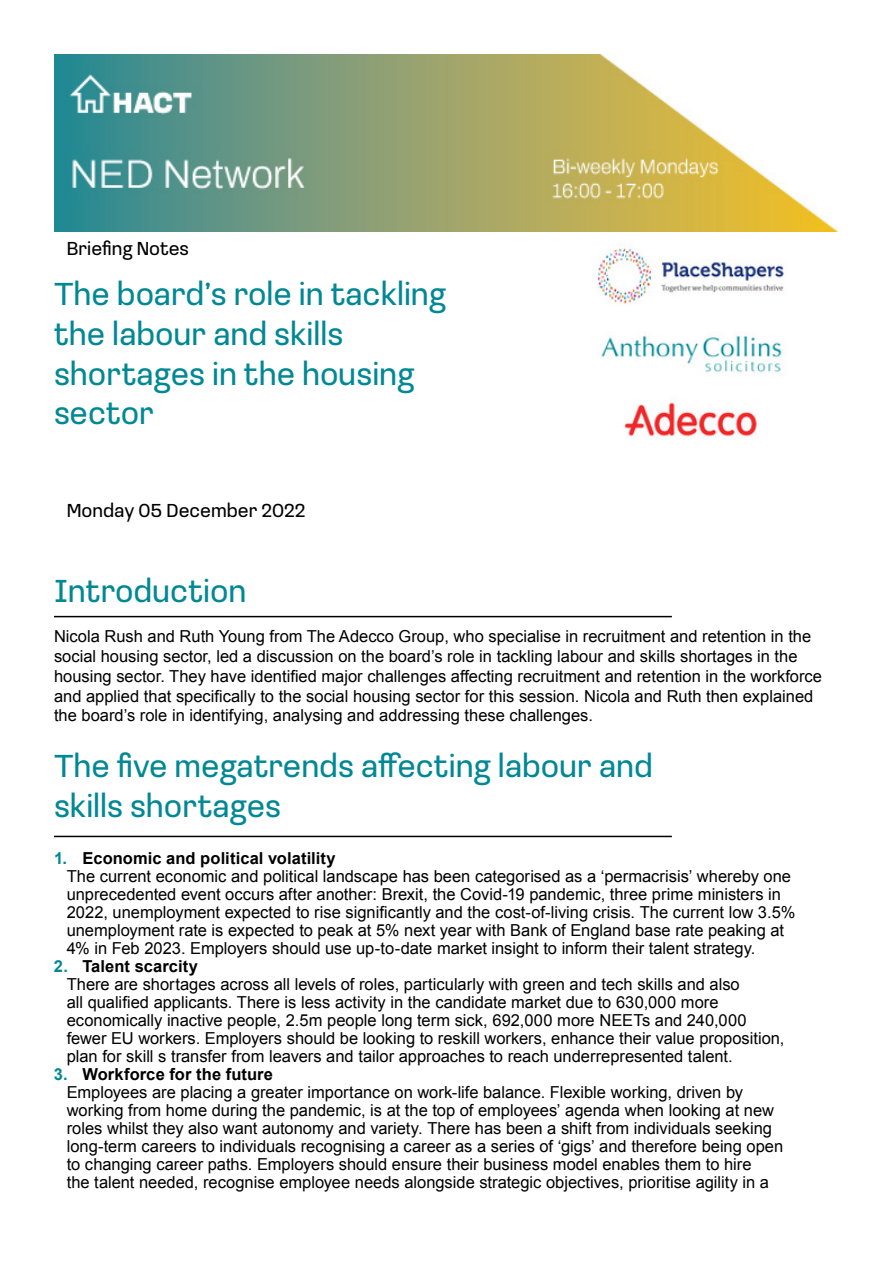
<style>
.page{position:relative;width:893px;height:1263px;background:#fff}
.page>*{position:absolute;margin:0;border:0;box-sizing:border-box;transform-origin:0 0}
.t1{font:33px/39.6px "Loos Normal";color:#008894}
.t2{font:19.5px "Loos Normal";color:#000}
.t3{font:16.5px/18px "Arial";color:#000}
.s1{font-weight:700;color:#008894}
.s2{font-weight:700}
</style>
<div class="page">
<img style="left:54px;top:55px;width:785px;height:177px">
<img style="left:597px;top:242px;width:190px;height:198px">
<hr style="left:54px;top:836px;width:618px;height:1px;background:#000">
<hr style="left:54px;top:616px;width:618px;height:1px;background:#000">
<p class="t2" style="left:67px;top:235px;width:124px">Briefing Notes</p>
<h1 class="t1" style="left:54px;top:273px;width:394px">The board’s role in tackling the labour and skills shortages in the housing sector</h1>
<p class="t2" style="left:67px;top:497px;width:240px">Monday 05 December 2022</p>
<h1 class="t1" style="left:54px;top:569px;width:194px">Introduction</h1>
<p class="t3" style="left:54px;top:627px;width:769px;line-height:19.8px">Nicola Rush and Ruth Young from The Adecco Group, who specialise in recruitment and retention in the social housing sector, led a discussion on the board’s role in tackling labour and skills shortages in the housing sector. They have identified major challenges affecting recruitment and retention in the workforce and applied that specifically to the social housing sector for this session. Nicola and Ruth then explained the board’s role in identifying, analysing and addressing these challenges.</p>
<h1 class="t1" style="left:54px;top:745px;width:600px">The five megatrends affecting labour and skills shortages</h1>
<p class="t3" style="left:67px;top:849px;width:730px;text-indent:-13px"><span class="s1">1.</span> <span class="s2">Economic and political volatility<br></span>The current economic and political landscape has been categorised as a ‘permacrisis’ whereby one unprecedented event occurs after another: Brexit, the Covid-19 pandemic, three prime ministers in 2022, unemployment expected to rise significantly and the cost-of-living crisis. The current low 3.5% unemployment rate is expected to peak at 5% next year with Bank of England base rate peaking at 4% in Feb 2023. Employers should use up-to-date market insight to inform their talent strategy.</p>
<p class="t3" style="left:67px;top:957px;width:719px;text-indent:-13px"><span class="s1">2.</span> <span class="s2">Talent scarcity<br></span>There are shortages across all levels of roles, particularly with green and tech skills and also<br>all qualified applicants. There is less activity in the candidate market due to 630,000 more economically inactive people, 2.5m people long term sick, 692,000 more NEETs and 240,000 fewer EU workers. Employers should be looking to reskill workers, enhance their value proposition, plan for skill s transfer from leavers and tailor approaches to reach underrepresented talent.</p>
<p class="t3" style="left:67px;top:1065px;width:718px;text-indent:-13px"><span class="s1">3.</span> <span class="s2">Workforce for the future<br></span>Employees are placing a greater importance on work-life balance. Flexible working, driven by working from home during the pandemic, is at the top of employees’ agenda when looking at new roles whilst they also want autonomy and variety. There has been a shift from individuals seeking long-term careers to individuals recognising a career as a series of ‘gigs’ and therefore being open to changing career paths. Employers should ensure their business model enables them to hire<br>the talent needed, recognise employee needs alongside strategic objectives, prioritise agility in a</p>
</div>
